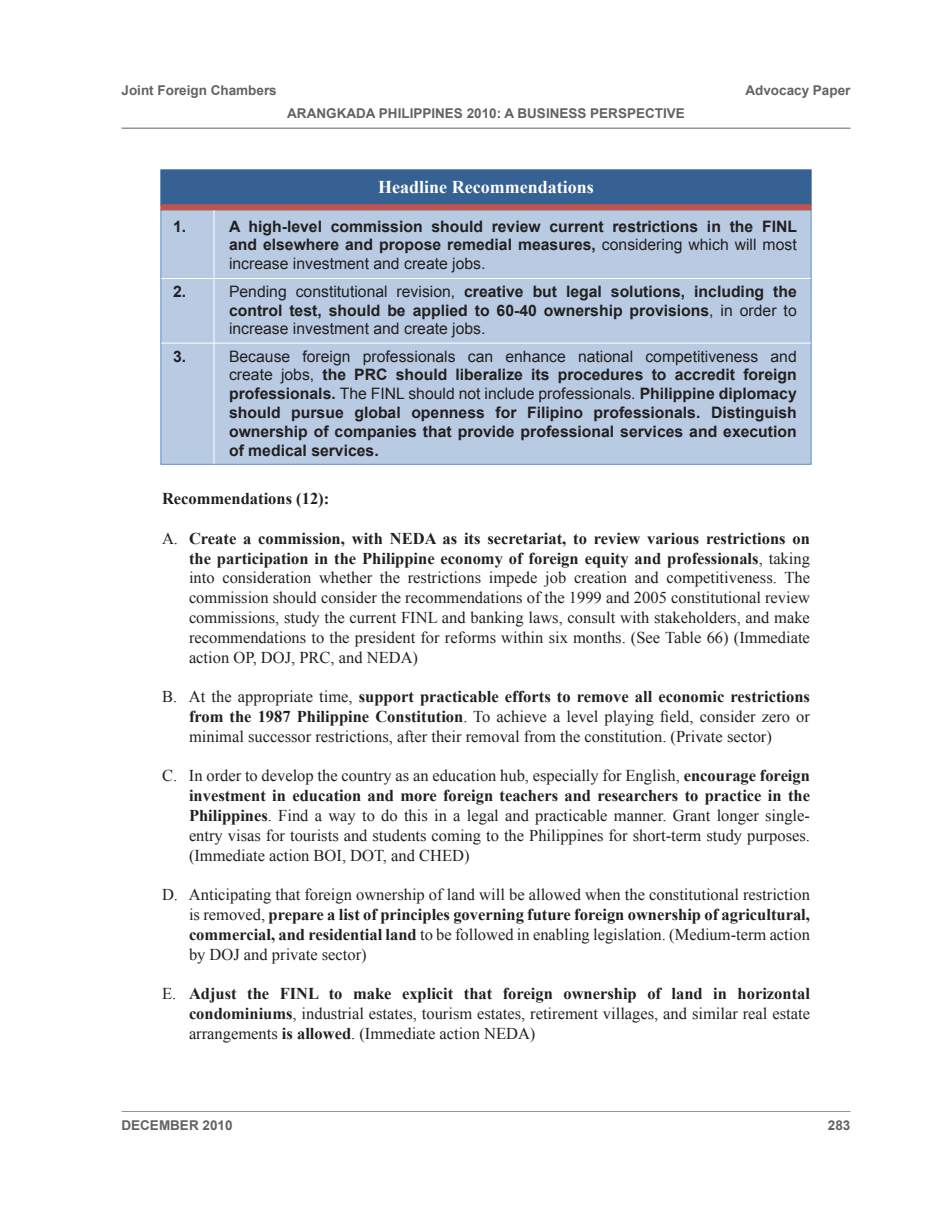
<style>
.page{position:relative;width:945px;height:1215px;background:#fff}
.page>*{position:absolute;margin:0;border:0;box-sizing:border-box;transform-origin:0 0}
.t1{font:700 18px "Times New Roman";color:#fff}
.t2{font:16.5px/19.8px "Times New Roman";color:#231f20;text-align:justify}
.t3{font:700 16.5px "Times New Roman";color:#231f20}
.t4{font:700 15.75px/18.9px "Arial";color:#231f20;text-align:justify}
.t5{font:700 13.5px "Arial";color:#636366}
.s1{font-weight:400}
.s2{font-weight:700}
</style>
<div class="page">
<hr style="left:122px;top:128px;width:728px;height:1px;background:#939598">
<hr style="left:122px;top:1111px;width:728px;height:1px;background:#939598">
<div style="left:160px;top:169px;width:652px;height:36px;background:#366193;border:1px solid #366193"></div>
<div style="left:160px;top:209px;width:652px;height:256px;background:#b8cbe2;border:1px solid #5c90c2"></div>
<svg style="left:160px;top:204px;width:652px;height:6px;background:#b95350"></svg>
<hr style="left:214px;top:210px;width:1px;height:254px;background:#fff">
<hr style="left:161px;top:278px;width:650px;height:1px;background:#fff">
<hr style="left:161px;top:343px;width:650px;height:1px;background:#fff">
<p class="t5" style="left:122px;top:81px;width:157px">Joint Foreign Chambers</p>
<p class="t5" style="left:745px;top:81px;width:107px">Advocacy Paper</p>
<p class="t5" style="left:287px;top:104px;width:399px">ARANGKADA PHILIPPINES 2010: A BUSINESS PERSPECTIVE</p>
<p class="t4" style="left:173px;top:217px;width:15px">1.</p>
<p class="t4" style="left:173px;top:282px;width:15px">2.</p>
<p class="t4" style="left:173px;top:347px;width:15px">3.</p>
<p class="t1" style="left:378px;top:174px;width:217px">Headline Recommendations</p>
<p class="t4" style="left:229px;top:217px;width:570px">A high-level commission should review current restrictions in the FINL and elsewhere and propose remedial measures, <span class="s1">considering which will most increase investment and create jobs.</span></p>
<p class="t4" style="left:229px;top:282px;width:569px"><span class="s1">Pending constitutional revision,</span> creative but legal solutions, including the control test, should be applied to 60-40 ownership provisions<span class="s1">, in order to increase investment and create jobs.</span></p>
<p class="t4" style="left:229px;top:347px;width:569px"><span class="s1">Because foreign professionals can enhance national competitiveness and create jobs,</span> the PRC should liberalize its procedures to accredit foreign professionals. <span class="s1">The FINL should not include professionals.</span> Philippine diplomacy should pursue global openness for Filipino professionals. Distinguish ownership of companies that provide professional services and execution of medical services.</p>
<p class="t3" style="left:162px;top:487px;width:169px">Recommendations (12):</p>
<p class="t2" style="left:189px;top:528px;width:622px;text-indent:-27px">A. <span class="s2">Create a commission, with NEDA as its secretariat, to review various restrictions on the participation in the Philippine economy of foreign equity and professionals</span>, taking into consideration whether the restrictions impede job creation and competitiveness. The commission should consider the recommendations of the 1999 and 2005 constitutional review commissions, study the current FINL and banking laws, consult with stakeholders, and make recommendations to the president for reforms within six months. (See Table 66) (Immediate action OP, DOJ, PRC, and NEDA)</p>
<p class="t2" style="left:189px;top:687px;width:622px;text-indent:-27px">B. At the appropriate time, <span class="s2">support practicable efforts to remove all economic restrictions from the 1987 Philippine Constitution</span>. To achieve a level playing field, consider zero or minimal successor restrictions, after their removal from the constitution. (Private sector)</p>
<p class="t2" style="left:189px;top:766px;width:623px;text-indent:-27px">C. In order to develop the country as an education hub, especially for English, <span class="s2">encourage foreign investment in education and more foreign teachers and researchers to practice in the Philippines</span>. Find a way to do this in a legal and practicable manner. Grant longer single&shy;entry visas for tourists and students coming to the Philippines for short-term study purposes. (Immediate action BOI, DOT, and CHED)</p>
<p class="t2" style="left:189px;top:885px;width:623px;text-indent:-27px">D. Anticipating that foreign ownership of land will be allowed when the constitutional restriction is removed, <span class="s2">prepare a list of principles governing future foreign ownership of agricultural, commercial, and residential land</span> to be followed in enabling legislation. (Medium-term action by DOJ and private sector)</p>
<p class="t2" style="left:189px;top:984px;width:623px;text-indent:-27px">E. <span class="s2">Adjust the FINL to make explicit that foreign ownership of land in horizontal condominiums</span>, industrial estates, tourism estates, retirement villages, and similar real estate arrangements <span class="s2">is allowed</span>. (Immediate action NEDA)</p>
<p class="t5" style="left:122px;top:1117px;width:113px">DECEMBER 2010</p>
<p class="t5" style="left:828px;top:1117px;width:24px">283</p>
</div>
